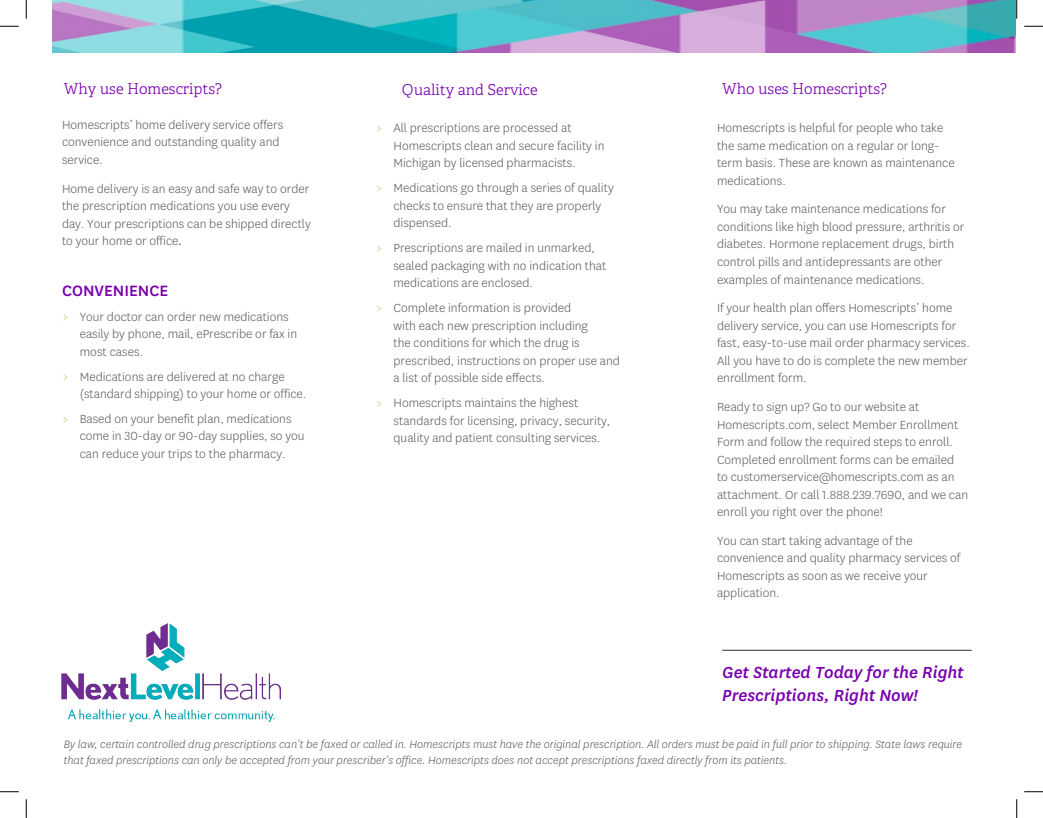
<style>
.page{position:relative;width:1043px;height:818px;background:#fff}
.page>*{position:absolute;margin:0;border:0;box-sizing:border-box;transform-origin:0 0}
.t1{font:italic 500 18.75px/23.8px "Centene Sans";color:#7800af}
.t2{font:500 17.5px "Centene Sans";color:#7800af}
.t3{font:300 15px "Adelle";color:#7800af}
.Body_Copy{font:300 13.75px/17.5px "Centene Sans";color:#57585a}
.t4{font:italic 300 12.5px/16.2px "Centene Sans";color:#57585a}
.s1{font-family:"Minion Pro";font-weight:400}
.s2{color:#99ca3b}
</style>
<div class="page">
<hr style="left:722px;top:649px;width:249px;height:2px;background:#57585a">
<svg style="left:0;top:25px;width:19px;height:2px"></svg>
<svg style="left:1024px;top:25px;width:18px;height:2px"></svg>
<svg style="left:0;top:791px;width:19px;height:1px"></svg>
<svg style="left:1024px;top:791px;width:18px;height:1px"></svg>
<svg style="left:25px;top:0;width:2px;height:19px"></svg>
<svg style="left:25px;top:799px;width:2px;height:19px"></svg>
<svg style="left:1015px;top:0;width:2px;height:19px"></svg>
<svg style="left:1016px;top:799px;width:1px;height:19px"></svg>
<img style="left:52px;top:0;width:963px;height:52px">
<img style="left:62px;top:623px;width:218px;height:98px">
<p class="t3" style="left:64px;top:80px;width:160px">Why use Homescripts?</p>
<p class="Body_Copy" style="left:62px;top:116px;width:223px">Homescripts’ home delivery service offers convenience and outstanding quality and service.</p>
<p class="Body_Copy" style="left:62px;top:180px;width:250px">Home delivery is an easy and safe way to order the prescription medications you use every day. Your prescriptions can be shipped directly to your home or office<span class="s1">.</span></p>
<p class="t2" style="left:62px;top:281px;width:108px">CONVENIENCE</p>
<p class="Body_Copy" style="left:80px;top:307px;width:219px;text-indent:-17px"><span class="s2">&gt;</span> Your doctor can order new medications easily by phone, mail, ePrescribe or fax in most cases.</p>
<p class="Body_Copy" style="left:80px;top:367px;width:228px;text-indent:-17px"><span class="s2">&gt;</span> Medications are delivered at no charge (standard shipping) to your home or office.</p>
<p class="Body_Copy" style="left:80px;top:410px;width:226px;text-indent:-17px"><span class="s2">&gt;</span> Based on your benefit plan, medications come in 30-day or 90-day supplies, so you can reduce your trips to the pharmacy.</p>
<p class="t3" style="left:402px;top:80px;width:137px">Quality and Service</p>
<p class="t3" style="left:722px;top:80px;width:166px">Who uses Homescripts?</p>
<p class="Body_Copy" style="left:393px;top:119px;width:212px;text-indent:-17px"><span class="s2">&gt;</span> All prescriptions are processed at<br>Homescripts clean and secure facility in<br>Michigan by licensed pharmacists.</p>
<p class="Body_Copy" style="left:393px;top:179px;width:222px;text-indent:-17px"><span class="s2">&gt;</span> Medications go through a series of quality checks to ensure that they are properly dispensed.</p>
<p class="Body_Copy" style="left:393px;top:239px;width:214px;text-indent:-17px"><span class="s2">&gt;</span> Prescriptions are mailed in unmarked, sealed packaging with no indication that medications are enclosed.</p>
<p class="Body_Copy" style="left:393px;top:299px;width:228px;text-indent:-17px"><span class="s2">&gt;</span> Complete information is provided<br>with each new prescription including<br>the conditions for which the drug is prescribed, instructions on proper use and a list of possible side effects.</p>
<p class="Body_Copy" style="left:393px;top:394px;width:218px;text-indent:-17px"><span class="s2">&gt;</span> Homescripts maintains the highest standards for licensing, privacy, security, quality and patient consulting services.</p>
<p class="Body_Copy" style="left:717px;top:119px;width:239px">Homescripts is helpful for people who take the same medication on a regular or long&shy;term basis. These are known as maintenance medications.</p>
<p class="Body_Copy" style="left:717px;top:200px;width:249px">You may take maintenance medications for conditions like high blood pressure, arthritis or diabetes. Hormone replacement drugs, birth control pills and antidepressants are other examples of maintenance medications.</p>
<p class="Body_Copy" style="left:717px;top:299px;width:254px">If your health plan offers Homescripts’ home delivery service, you can use Homescripts for fast, easy-to-use mail order pharmacy services.<br>All you have to do is complete the new member enrollment form.</p>
<p class="Body_Copy" style="left:717px;top:398px;width:252px">Ready to sign up? Go to our website at Homescripts.com, select Member Enrollment Form and follow the required steps to enroll.<br>Completed enrollment forms can be emailed to customerservice@homescripts.com as an attachment. Or call 1.888.239.7690, and we can enroll you right over the phone!</p>
<p class="Body_Copy" style="left:717px;top:532px;width:245px">You can start taking advantage of the convenience and quality pharmacy services of Homescripts as soon as we receive your application.</p>
<p class="t1" style="left:722px;top:659px;width:243px">Get Started Today for the Right<br>Prescriptions, Right Now!</p>
<p class="t4" style="left:64px;top:736px;width:899px">By law, certain controlled drug prescriptions can’t be faxed or called in. Homescripts must have the original prescription. All orders must be paid in full prior to shipping. State laws require that faxed prescriptions can only be accepted from your prescriber’s office. Homescripts does not accept prescriptions faxed directly from its patients.</p>
</div>
